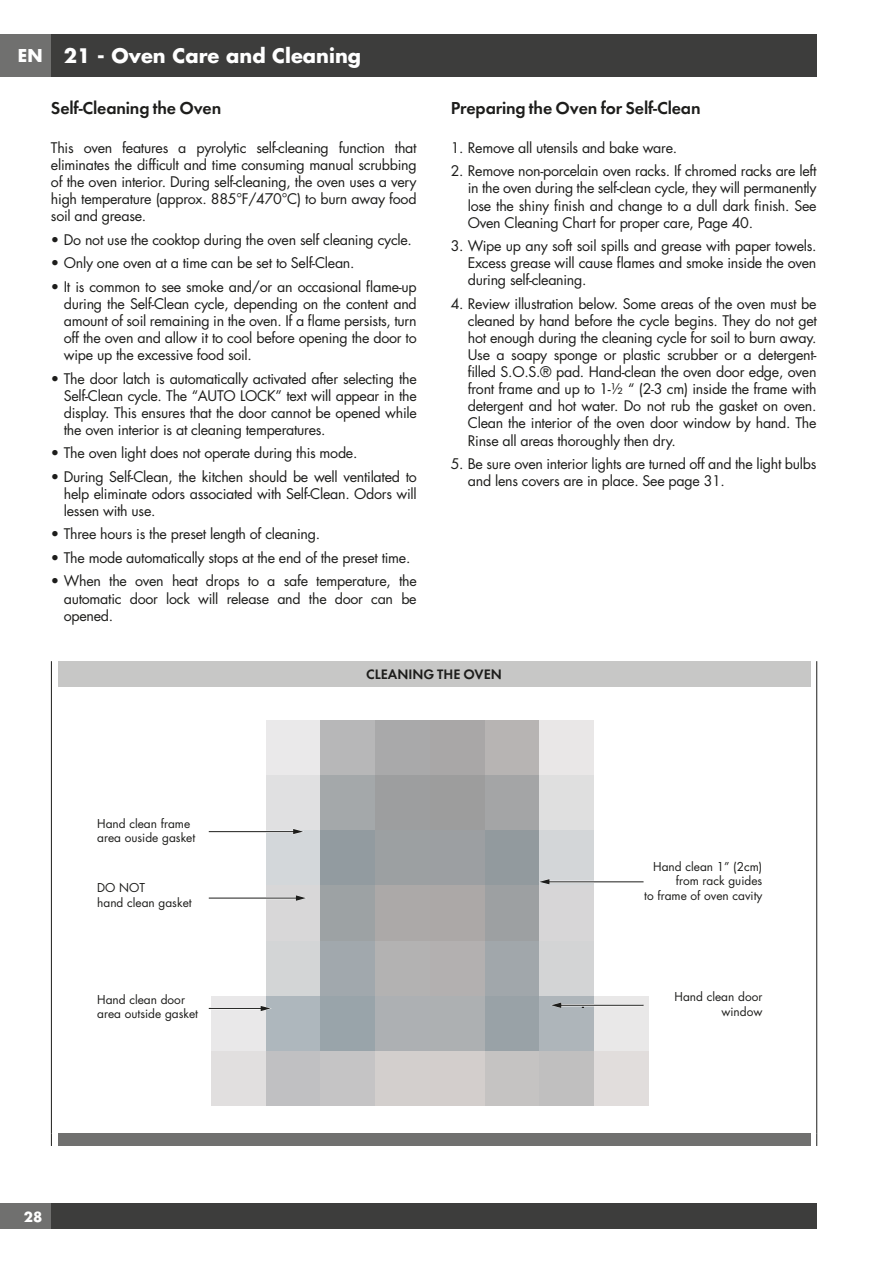
<style>
.page{position:relative;width:893px;height:1263px;background:#fff}
.page>*{position:absolute;margin:0;border:0;box-sizing:border-box;transform-origin:0 0}
.t1{font:700 19.5px "Futura";color:#fff}
.t2{font:18px "Futura Dem Bld";letter-spacing:-.01em;color:#1d1d1b}
.t3{font:700 17.25px "Futura";color:#fff}
.t4{font:14.25px/17.1px "Futura";letter-spacing:-.02em;color:#1d1d1b;text-align:justify}
.t5{font:14.25px "Futura Dem Bld";color:#1d1d1b}
.t6{font:700 13.5px "Futura";color:#fff}
.t7{font:11.85px/14.4px "Futura";color:#1d1d1b}
</style>
<div class="page">
<div style="left:0;top:34px;width:51px;height:43px;background:#70706f"></div>
<div style="left:51px;top:34px;width:765px;height:43px;background:#3d3d3c"></div>
<div style="left:0;top:1203px;width:51px;height:26px;background:#70706f"></div>
<div style="left:51px;top:1203px;width:765px;height:26px;background:#3d3d3c"></div>
<hr style="left:51px;top:661px;width:1px;height:472px;background:#1d1d1b">
<hr style="left:816px;top:661px;width:1px;height:472px;background:#1d1d1b">
<svg style="left:51px;top:1133px;width:1px;height:13px"></svg>
<svg style="left:816px;top:1133px;width:1px;height:13px"></svg>
<div style="left:58px;top:661px;width:752px;height:26px;background:#c7c7c6"></div>
<img style="left:211px;top:720px;width:437px;height:386px">
<hr style="left:210px;top:830px;width:85px;height:3px;background:#fff">
<hr style="left:210px;top:897px;width:88px;height:2px;background:#fff">
<hr style="left:548px;top:881px;width:95px;height:2px;background:#fff">
<hr style="left:560px;top:1004px;width:83px;height:2px;background:#fff">
<hr style="left:210px;top:1007px;width:53px;height:2px;background:#fff">
<hr style="left:209px;top:831px;width:86px;height:1px;background:#1d1d1b">
<svg style="left:293px;top:828px;width:11px;height:6px"></svg>
<hr style="left:209px;top:898px;width:89px;height:1px;background:#1d1d1b">
<svg style="left:296px;top:895px;width:11px;height:6px"></svg>
<hr style="left:548px;top:881px;width:96px;height:1px;background:#1d1d1b">
<svg style="left:538px;top:879px;width:12px;height:6px"></svg>
<hr style="left:559px;top:1005px;width:85px;height:1px;background:#1d1d1b">
<svg style="left:550px;top:1002px;width:11px;height:6px"></svg>
<hr style="left:209px;top:1008px;width:54px;height:1px;background:#1d1d1b">
<svg style="left:260px;top:1005px;width:12px;height:6px"></svg>
<div style="left:58px;top:1133px;width:752px;height:13px;background:#70706f"></div>
<p class="t3" style="left:18px;top:46px;width:26px">EN</p>
<h1 class="t1" style="left:64px;top:47px;width:299px">21 - Oven Care and Cleaning</h1>
<p class="t2" style="left:51px;top:100px;width:172px">Self-Cleaning the Oven</p>
<p class="t4" style="left:51px;top:140px;width:367px">This oven features a pyrolytic self-cleaning function that eliminates the difficult and time consuming manual scrubbing of the oven interior. During self-cleaning, the oven uses a very high temperature (approx. 885°F/470°C) to burn away food soil and grease.</p>
<p class="t4" style="left:51px;top:232px;width:362px">• Do not use the cooktop during the oven self cleaning cycle.</p>
<p class="t4" style="left:51px;top:255px;width:305px">• Only one oven at a time can be set to Self-Clean.</p>
<p class="t4" style="left:64px;top:279px;width:354px;text-indent:-13px">• It is common to see smoke and/or an occasional flame-up during the Self-Clean cycle, depending on the content and amount of soil remaining in the oven. If a flame persists, turn off the oven and allow it to cool before opening the door to wipe up the excessive food soil.</p>
<p class="t4" style="left:64px;top:371px;width:354px;text-indent:-13px">• The door latch is automatically activated after selecting the Self-Clean cycle. The “AUTO LOCK” text will appear in the display. This ensures that the door cannot be opened while the oven interior is at cleaning temperatures.</p>
<p class="t4" style="left:51px;top:446px;width:308px">• The oven light does not operate during this mode.</p>
<p class="t4" style="left:64px;top:469px;width:354px;text-indent:-13px">• During Self-Clean, the kitchen should be well ventilated to help eliminate odors associated with Self-Clean. Odors will lessen with use.</p>
<p class="t4" style="left:51px;top:527px;width:271px">• Three hours is the preset length of cleaning.</p>
<p class="t4" style="left:51px;top:550px;width:361px">• The mode automatically stops at the end of the preset time.</p>
<p class="t4" style="left:64px;top:574px;width:354px;text-indent:-13px">• When the oven heat drops to a safe temperature, the automatic door lock will release and the door can be opened.</p>
<p class="t2" style="left:451px;top:100px;width:251px">Preparing the Oven for Self-Clean</p>
<p class="t4" style="left:451px;top:140px;width:228px">1. Remove all utensils and bake ware.</p>
<p class="t4" style="left:468px;top:164px;width:350px;text-indent:-17px">2. Remove non-porcelain oven racks. If chromed racks are left in the oven during the self-clean cycle, they will permanently lose the shiny finish and change to a dull dark finish. See Oven Cleaning Chart for proper care, Page 40.</p>
<p class="t4" style="left:468px;top:238px;width:350px;text-indent:-17px">3. Wipe up any soft soil spills and grease with paper towels.<br>Excess grease will cause flames and smoke inside the oven during self-cleaning.</p>
<p class="t4" style="left:468px;top:296px;width:351px;text-indent:-17px">4. Review illustration below. Some areas of the oven must be cleaned by hand before the cycle begins. They do not get hot enough during the cleaning cycle for soil to burn away.<br>Use a soapy sponge or plastic scrubber or a detergent&shy;filled S.O.S.® pad. Hand-clean the oven door edge, oven front frame and up to 1-½ “ (2-3 cm) inside the frame with detergent and hot water. Do not rub the gasket on oven.<br>Clean the interior of the oven door window by hand. The Rinse all areas thoroughly then dry.</p>
<p class="t4" style="left:468px;top:456px;width:350px;text-indent:-17px">5. Be sure oven interior lights are turned off and the light bulbs and lens covers are in place. See page 31.</p>
<p class="t5" style="left:366px;top:668px;width:137px">CLEANING THE OVEN</p>
<p class="t7" style="left:97px;top:817px;width:100px">Hand clean frame area ouside gasket</p>
<p class="t7" style="left:97px;top:881px;width:96px">DO NOT<br>hand clean gasket</p>
<p class="t7" style="left:97px;top:993px;width:102px">Hand clean door area outside gasket</p>
<p class="t7" style="left:644px;top:860px;width:120px;text-align:right">Hand clean 1” (2cm) from rack guides<br>to frame of oven cavity</p>
<p class="t7" style="left:675px;top:991px;width:89px;text-align:right">Hand clean door window</p>
<p class="t6" style="left:24px;top:1210px;width:20px">28</p>
</div>
